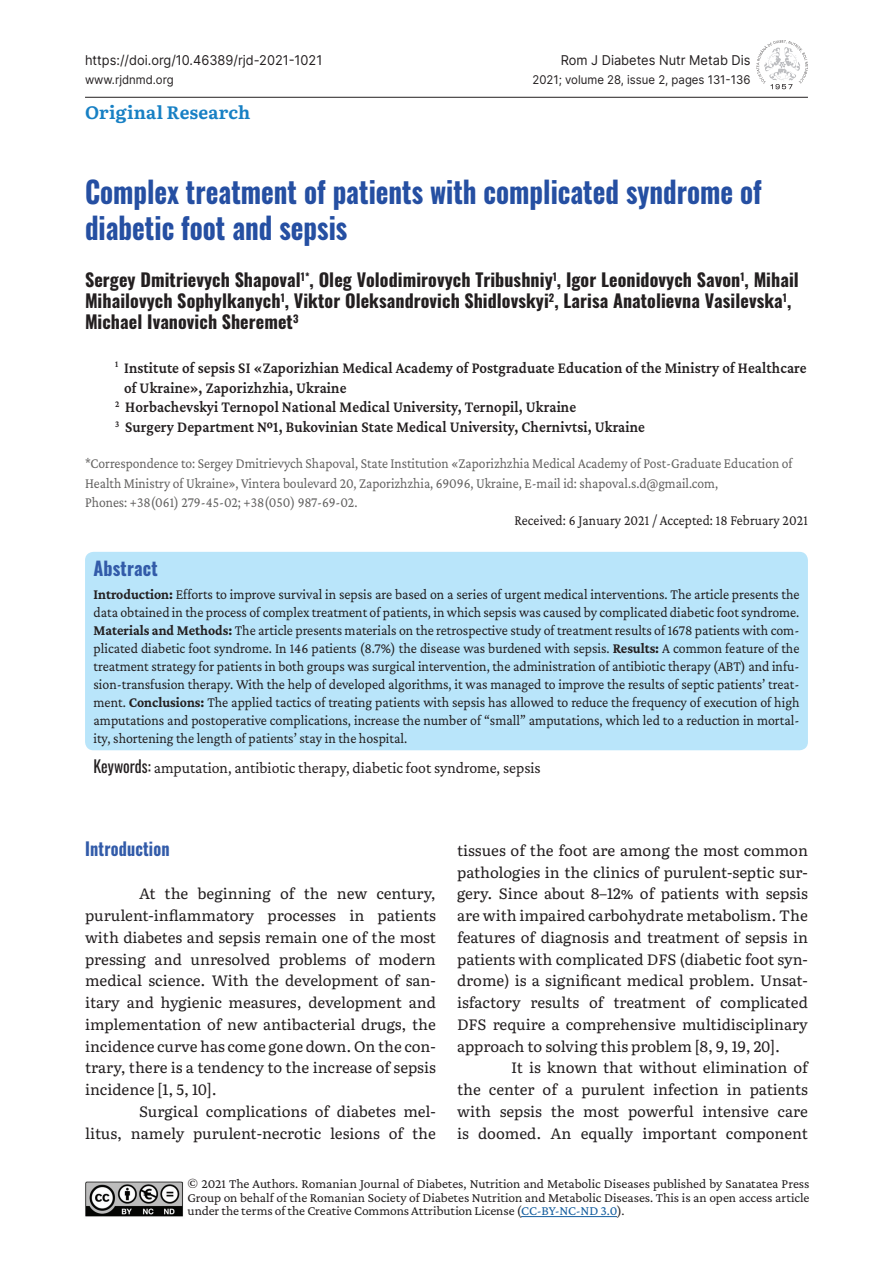
<style>
.page{position:relative;width:893px;height:1263px;background:#fff}
.page>*{position:absolute;margin:0;border:0;box-sizing:border-box;transform-origin:0 0}
.t1{font:700 30px/36px "Oswald";color:#254fa2;scale:.9 1}
.t2{font:700 18.9px "Oswald";letter-spacing:.01em;color:#325ba9;scale:.95 1}
.t3{font:700 18px/21px "Oswald";letter-spacing:.005em;color:#231f20}
.t4{font:700 18px "Literata";letter-spacing:.01em;color:#1780c4}
.t5{font:700 18px "Oswald";letter-spacing:.01em;color:#325ba9;scale:.9 1}
.t6{font:600 16.5px "Crimson Pro";letter-spacing:.01em;color:#231f20;scale:.9 1}
.t7{font:16.5px "Crimson Pro";color:#231f20;scale:.95 1}
.t8{font:15px/21.8px "Literata";color:#231f20;text-align:justify}
.t9{font:15px/18px "Crimson Pro";color:#231f20;text-align:justify;scale:.92 1}
.t10{font:15px/19.5px "Crimson Pro";color:#646362;scale:.9 1}
.t11{font:15px "Crimson Pro";color:#231f20;scale:.9 1}
.t12{font:13.5px/13.5px "Crimson Pro";letter-spacing:-.005em;color:#231f20;text-align:justify}
.t13{font:13.5px "Inter";color:#231f20;scale:.95 1}
.t14{font:12px "Inter";color:#231f20;scale:.95 1}
.s1{font-weight:700}
.s2{font-family:"Oswald"}
.s3{color:#155e9f}
</style>
<div class="page">
<hr style="left:85px;top:97px;width:723px;height:1px;background:#231f20">
<svg style="left:756px;top:40px;width:52px;height:49px"></svg>
<img style="left:85px;top:1181px;width:98px;height:36px">
<hr style="left:521px;top:1216px;width:96px;height:1px;background:#155e9f">
<div style="left:85px;top:552px;width:723px;height:198px;background:#b9e5fa;border-radius:9px"></div>
<p class="t13" style="left:85px;top:50px;width:251px">https://doi.org/10.46389/rjd-2021-1021</p>
<p class="t14" style="left:85px;top:71px;width:95px">www.rjdnmd.org</p>
<p class="t4" style="left:85px;top:99px;width:167px">Original Research</p>
<p class="t13" style="left:561px;top:50px;width:201px">Rom J Diabetes Nutr Metab Dis</p>
<p class="t14" style="left:533px;top:71px;width:231px">2021; volume 28, issue 2, pages 131-136</p>
<h1 class="t1" style="left:85px;top:171px;width:753px">Complex treatment of patients with complicated syndrome of diabetic foot and sepsis</h1>
<p class="t3" style="left:85px;top:267px;width:715px">Sergey Dmitrievych Shapoval<sup>1*</sup>, Oleg Volodimirovych Tribushniy<sup>1</sup>, Igor Leonidovych Savon<sup>1</sup>, Mihail<br>Mihailovych Sophylkanych<sup>1</sup>, Viktor Oleksandrovich Shidlovskyi<sup>2</sup>, Larisa Anatolievna Vasilevska<sup>1</sup>,<br>Michael Ivanovich Sheremet<sup>3</sup></p>
<p class="t6" style="left:115px;top:357px;width:770px"><sup>1</sup> Institute of sepsis SI «Zaporizhian Medical Academy of Postgraduate Education of the Ministry of Healthcare</p>
<p class="t6" style="left:124px;top:377px;width:249px">of Ukraine», Zaporizhzhia, Ukraine</p>
<p class="t6" style="left:115px;top:396px;width:514px"><sup>2</sup> Horbachevskyi Ternopol National Medical University, Ternopil, Ukraine</p>
<p class="t6" style="left:115px;top:416px;width:590px"><sup>3</sup> Surgery Department №1, Bukovinian State Medical University, Chernivtsi, Ukraine</p>
<p class="t10" style="left:85px;top:453px;width:788px">*Correspondence to: Sergey Dmitrievych Shapoval, State Institution «Zaporizhzhia Medical Academy of Post-Graduate Education of<br>Health Ministry of Ukraine», Vintera boulevard 20, Zaporizhzhia, 69096, Ukraine, E-mail id: shapoval.s.d@gmail.com,<br>Phones: +38(061) 279-45-02; +38(050) 987-69-02.</p>
<p class="t11" style="left:514px;top:511px;width:328px">Received: 6 January 2021 / Accepted: 18 February 2021</p>
<p class="t2" style="left:94px;top:552px;width:69px">Abstract</p>
<p class="t9" style="left:94px;top:585px;width:769px"><span class="s1">Introduction:</span> Efforts to improve survival in sepsis are based on a series of urgent medical interventions. The article presents the data obtained in the process of complex treatment of patients, in which sepsis was caused by complicated diabetic foot syndrome.<br><span class="s1">Materials and Methods:</span> The article presents materials on the retrospective study of treatment results of 1678 patients with com&shy;plicated diabetic foot syndrome. In 146 patients (8.7%) the disease was burdened with sepsis. <span class="s1">Results:</span> A common feature of the treatment strategy for patients in both groups was surgical intervention, the administration of antibiotic therapy (ABT) and infu&shy;sion-transfusion therapy. With the help of developed algorithms, it was managed to improve the results of septic patients’ treat&shy;ment. <span class="s1">Conclusions:</span> The applied tactics of treating patients with sepsis has allowed to reduce the frequency of execution of high amputations and postoperative complications, increase the number of “small” amputations, which led to a reduction in mortal&shy;ity, shortening the length of patients’ stay in the hospital.</p>
<p class="t7" style="left:94px;top:757px;width:472px"><span class="s2">Keywords:</span> amputation, antibiotic therapy, diabetic foot syndrome, sepsis</p>
<p class="t5" style="left:85px;top:832px;width:95px">Introduction</p>
<p class="t8" style="left:85px;top:882px;width:352px;text-indent:54px">At the beginning of the new century, purulent-inflammatory processes in patients with diabetes and sepsis remain one of the most pressing and unresolved problems of modern medical science. With the development of san&shy;itary and hygienic measures, development and implementation of new antibacterial drugs, the incidence curve has come gone down. On the con&shy;trary, there is a tendency to the increase of sepsis incidence [1, 5, 10].</p>
<p class="t8" style="left:85px;top:1099px;width:352px;text-align:right">Surgical complications of diabetes mel-<br>litus, namely purulent-necrotic lesions of the</p>
<p class="t8" style="left:457px;top:838px;width:352px">tissues of the foot are among the most common pathologies in the clinics of purulent-septic sur&shy;gery. Since about 8–12% of patients with sepsis are with impaired carbohydrate metabolism. The features of diagnosis and treatment of sepsis in patients with complicated DFS (diabetic foot syn&shy;drome) is a significant medical problem. Unsat&shy;isfactory results of treatment of complicated DFS require a comprehensive multidisciplinary approach to solving this problem [8, 9, 19, 20].</p>
<p class="t8" style="left:457px;top:1056px;width:352px;text-indent:54px">It is known that without elimination of the center of a purulent infection in patients with sepsis the most powerful intensive care is doomed. An equally important component</p>
<p class="t12" style="left:188px;top:1177px;width:623px">© 2021 The Authors. Romanian Journal of Diabetes, Nutrition and Metabolic Diseases published by Sanatatea Press Group on behalf of the Romanian Society of Diabetes Nutrition and Metabolic Diseases. This is an open access article under the terms of the Creative Commons Attribution License (<span class="s3">CC-BY-NC-ND 3.0</span>).</p>
</div>
